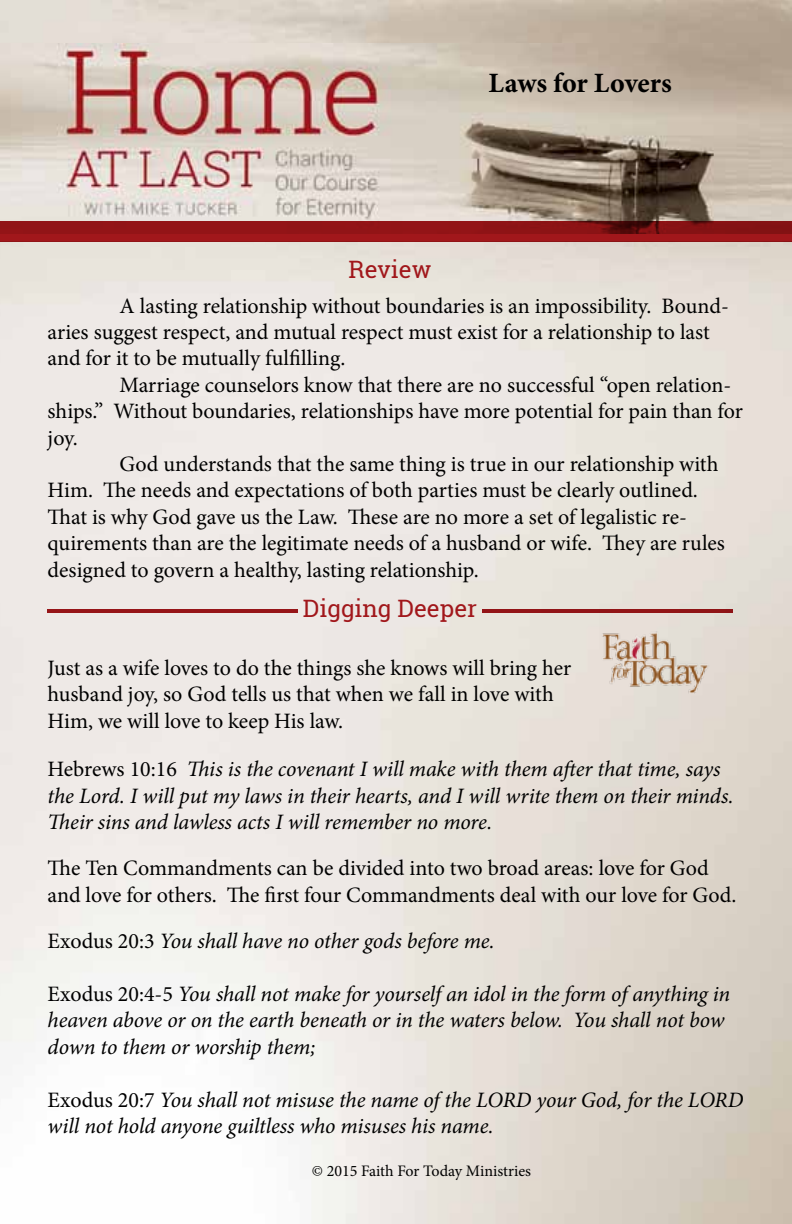
<style>
.page{position:relative;width:792px;height:1224px;background:#fff}
.page>*{position:absolute;margin:0;border:0;box-sizing:border-box;transform-origin:0 0}
.t1{font:700 28px "Minion Pro";letter-spacing:-.005em;color:#000}
.t2{font:24px "Roboto Slab";color:#a1171b}
.t3{font:22px/26.4px "Minion Pro";letter-spacing:-.005em;color:#000}
.t4{font:italic 22px/26.4px "Minion Pro";letter-spacing:-.005em;color:#000}
.t5{font:16px "Minion Pro";color:#000}
.s1{font-style:normal}
</style>
<div class="page">
<img style="left:0;top:241px;width:792px;height:983px">
<img style="left:0;top:43px;width:792px;height:178px">
<svg style="left:0;top:221px;width:792px;height:20px;background:#921417"></svg>
<hr style="left:48px;top:610px;width:250px;height:3px;background:#a1171b">
<hr style="left:482px;top:610px;width:251px;height:3px;background:#a1171b">
<img style="left:585px;top:620px;width:144px;height:74px">
<p class="t1" style="left:489px;top:64px;width:185px">Laws for Lovers</p>
<p class="t2" style="left:349px;top:253px;width:85px">Review</p>
<p class="t3" style="left:48px;top:292px;width:683px;text-indent:72px">A lasting relationship without boundaries is an impossibility. Bound&shy;aries suggest respect, and mutual respect must exist for a relationship to last and for it to be mutually fulfilling.</p>
<p class="t3" style="left:48px;top:372px;width:697px;text-indent:72px">Marriage counselors know that there are no successful “open relation&shy;ships.” Without boundaries, relationships have more potential for pain than for joy.</p>
<p class="t3" style="left:48px;top:451px;width:679px;text-indent:72px">God understands that the same thing is true in our relationship with Him. The needs and expectations of both parties must be clearly outlined.<br>That is why God gave us the Law. These are no more a set of legalistic re&shy;quirements than are the legitimate needs of a husband or wife. They are rules designed to govern a healthy, lasting relationship.</p>
<p class="t2" style="left:303px;top:592px;width:176px">Digging Deeper</p>
<p class="t3" style="left:48px;top:655px;width:525px">Just as a wife loves to do the things she knows will bring her husband joy, so God tells us that when we fall in love with<br>Him, we will love to keep His law.</p>
<p class="t4" style="left:48px;top:756px;width:688px"><span class="s1">Hebrews 10:16</span> This is the covenant I will make with them after that time, says the Lord. I will put my laws in their hearts, and I will write them on their minds.<br>Their sins and lawless acts I will remember no more.</p>
<p class="t3" style="left:48px;top:855px;width:690px">The Ten Commandments can be divided into two broad areas: love for God and love for others. The first four Commandments deal with our love for God.</p>
<p class="t4" style="left:48px;top:928px;width:449px"><span class="s1">Exodus 20:3</span> You shall have no other gods before me.</p>
<p class="t4" style="left:48px;top:981px;width:684px"><span class="s1">Exodus 20:4-5</span> You shall not make for yourself an idol in the form of anything in heaven above or on the earth beneath or in the waters below. You shall not bow down to them or worship them;</p>
<p class="t4" style="left:48px;top:1086px;width:697px"><span class="s1">Exodus 20:7</span> You shall not misuse the name of the LORD your God, for the LORD will not hold anyone guiltless who misuses his name.</p>
<p class="t5" style="left:312px;top:1160px;width:221px">© 2015 Faith For Today Ministries</p>
</div>
